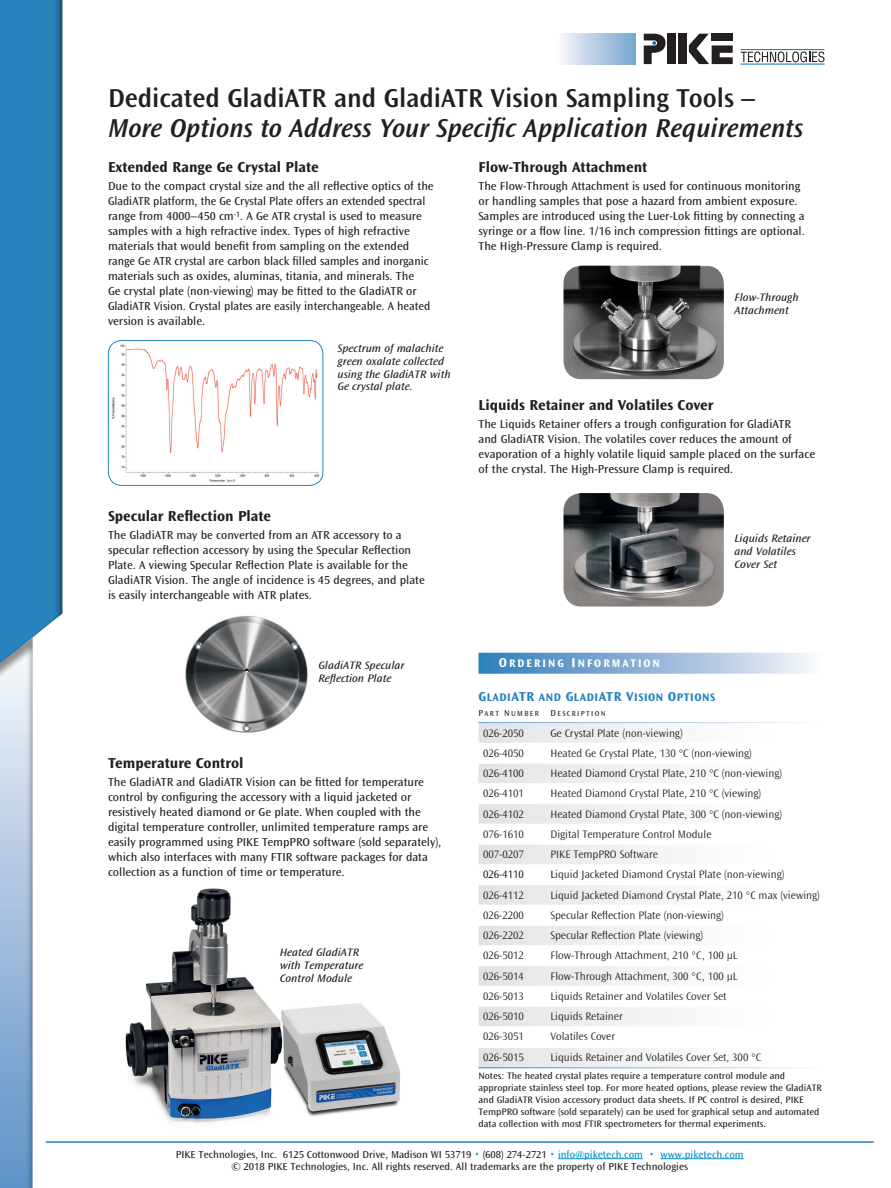
<style>
.page{position:relative;width:891px;height:1188px;background:#fff}
.page>*{position:absolute;margin:0;border:0;box-sizing:border-box;transform-origin:0 0}
.t1{font:italic 600 27px "Ocean Sans Std";color:#231f20}
.t2{font:600 27px "Ocean Sans Std";color:#231f20}
.t3{font:700 15px "Ocean Sans Std";color:#231f20}
.t4{font:12px/15px "Ocean Sans Std";color:#231f20}
.t5{font:11.55px "Ocean Sans Std Bold SC850";letter-spacing:.045em;color:#2583bd}
.t6{font:11.55px "Ocean Sans Std Bold SC850";letter-spacing:.175em;color:#fff}
.t7{font:300 11.25px "Ocean Sans Std";color:#231f20}
.t8{font:italic 11.25px/12.8px "Ocean Sans Std";color:#231f20;scale:1.06 1}
.t9{font:300 11.25px "Ocean Sans Std";color:#010203}
.t10{font:10.5px/12px "Ocean Sans Std";color:#231f20;text-align:center}
.t11{font:9.75px/12px "Ocean Sans Std";color:#231f20}
.t12{font:7.65px "Ocean Sans Std Book SC850";letter-spacing:.175em;color:#231f20}
.s1{font-size:13.5px}
.s2{font-size:9px}
.s3{color:#010203}
.s4{color:#008fc5}
</style>
<div class="page">
<div style="left:668px;top:34px;width:8px;height:30px;background:#231f20"></div>
<div style="left:678px;top:34px;width:9px;height:30px;background:#231f20"></div>
<svg style="left:689px;top:34px;width:44px;height:30px"></svg>
<svg style="left:644px;top:33px;width:22px;height:31px"></svg>
<hr style="left:741px;top:64px;width:84px;height:1px;background:#0072bc">
<svg style="left:741px;top:52px;width:84px;height:10px"></svg>
<hr style="left:741px;top:49px;width:84px;height:1px;background:#0072bc">
<div style="left:0;top:0;width:63px;height:710px;background:#231f20;opacity:.49"></div>
<div style="left:0;top:636px;width:36px;height:552px;background:#231f20;opacity:.49"></div>
<div style="left:558px;top:34px;width:77px;height:31px;background:linear-gradient(to right,#faf7fb,#76a6d0)"></div>
<hr style="left:558px;top:1158px;width:85px;height:1px;background:#008fc5">
<hr style="left:661px;top:1158px;width:83px;height:1px;background:#008fc5">
<hr style="left:46px;top:1141px;width:828px;height:2px;background:#2a83bd">
<img style="left:185px;top:616px;width:123px;height:117px">
<img style="left:564px;top:266px;width:160px;height:113px">
<img style="left:564px;top:493px;width:160px;height:114px">
<div style="left:478px;top:653px;width:344px;height:21px;background:linear-gradient(to right,#2c7bba,#f9f4fa)"></div>
<div style="left:478px;top:723px;width:344px;height:20px;background:linear-gradient(to right,#e3e4e6,#fff)"></div>
<div style="left:478px;top:764px;width:344px;height:19px;background:linear-gradient(to right,#e3e4e6,#fff)"></div>
<div style="left:478px;top:804px;width:344px;height:20px;background:linear-gradient(to right,#e3e4e6,#fff)"></div>
<div style="left:478px;top:845px;width:344px;height:19px;background:linear-gradient(to right,#e3e4e6,#fff)"></div>
<div style="left:478px;top:885px;width:344px;height:20px;background:linear-gradient(to right,#e3e4e6,#fff)"></div>
<div style="left:478px;top:926px;width:344px;height:19px;background:linear-gradient(to right,#e3e4e6,#fff)"></div>
<div style="left:478px;top:966px;width:344px;height:20px;background:linear-gradient(to right,#e3e4e6,#fff)"></div>
<div style="left:478px;top:1007px;width:344px;height:19px;background:linear-gradient(to right,#e3e4e6,#fff)"></div>
<div style="left:478px;top:1048px;width:344px;height:19px;background:linear-gradient(to right,#e3e4e6,#fff)"></div>
<img style="left:111px;top:344px;width:212px;height:140px">
<div style="left:108px;top:340px;width:215px;height:146px;border:1px solid #2583bd;border-radius:14px"></div>
<img style="left:125px;top:888px;width:275px;height:235px">
<h1 class="t2" style="left:108px;top:83px;width:648px">Dedicated GladiATR and GladiATR Vision Sampling Tools –</h1>
<h1 class="t1" style="left:108px;top:113px;width:697px">More Options to Address Your Specific Application Requirements</h1>
<p class="t3" style="left:108px;top:158px;width:212px">Extended Range Ge Crystal Plate</p>
<p class="t4" style="left:108px;top:178px;width:327px">Due to the compact crystal size and the all reflective optics of the GladiATR platform, the Ge Crystal Plate offers an extended spectral range from 4000–450 cm<sup>-1</sup>. A Ge ATR crystal is used to measure samples with a high refractive index. Types of high refractive materials that would benefit from sampling on the extended range Ge ATR crystal are carbon black filled samples and inorganic materials such as oxides, aluminas, titania, and minerals. The<br>Ge crystal plate (non-viewing) may be fitted to the GladiATR or GladiATR Vision. Crystal plates are easily interchangeable. A heated version is available.</p>
<p class="t3" style="left:478px;top:158px;width:170px">Flow-Through Attachment</p>
<p class="t4" style="left:478px;top:178px;width:328px">The Flow-Through Attachment is used for continuous monitoring or handling samples that pose a hazard from ambient exposure.<br>Samples are introduced using the Luer-Lok fitting by connecting a syringe or a flow line. 1/16 inch compression fittings are optional.<br>The High-Pressure Clamp is required.</p>
<p class="t8" style="left:734px;top:291px;width:62px">Flow-Through<br>Attachment</p>
<p class="t8" style="left:338px;top:342px;width:108px">Spectrum of malachite green oxalate collected using the GladiATR with<br>Ge crystal plate.</p>
<p class="t3" style="left:108px;top:508px;width:165px">Specular Reflection Plate</p>
<p class="t4" style="left:108px;top:528px;width:318px">The GladiATR may be converted from an ATR accessory to a specular reflection accessory by using the Specular Reflection Plate. A viewing Specular Reflection Plate is available for the GladiATR Vision. The angle of incidence is 45 degrees, and plate is easily interchangeable with ATR plates.</p>
<p class="t8" style="left:318px;top:659px;width:83px">GladiATR Specular<br>Reflection Plate</p>
<p class="t3" style="left:108px;top:755px;width:137px">Temperature Control</p>
<p class="t4" style="left:108px;top:775px;width:335px">The GladiATR and GladiATR Vision can be fitted for temperature control by configuring the accessory with a liquid jacketed or resistively heated diamond or Ge plate. When coupled with the digital temperature controller, unlimited temperature ramps are easily programmed using PIKE TempPRO software (sold separately), which also interfaces with many FTIR software packages for data collection as a function of time or temperature.</p>
<p class="t8" style="left:280px;top:946px;width:81px">Heated GladiATR with Temperature<br>Control Module</p>
<p class="t3" style="left:478px;top:397px;width:237px">Liquids Retainer and Volatiles Cover</p>
<p class="t4" style="left:478px;top:417px;width:338px">The Liquids Retainer offers a trough configuration for GladiATR<br>and GladiATR Vision. The volatiles cover reduces the amount of evaporation of a highly volatile liquid sample placed on the surface of the crystal. The High-Pressure Clamp is required.</p>
<p class="t8" style="left:734px;top:533px;width:73px">Liquids Retainer and Volatiles<br>Cover Set</p>
<p class="t6" style="left:499px;top:657px;width:114px"><span class="s1">O</span>RDERING <span class="s1">I</span> NFORMA</p>
<p class="t6" style="left:630px;top:657px;width:31px">TION</p>
<p class="t5" style="left:478px;top:690px;width:238px"><span class="s1">G</span>LADI<span class="s1">ATR</span> AND <span class="s1">G</span>LADI<span class="s1">ATR V</span>ISION <span class="s1">O</span>PTIONS</p>
<p class="t12" style="left:478px;top:710px;width:62px"><span class="s2">P</span>ART <span class="s2">N</span>UMBER</p>
<p class="t12" style="left:550px;top:710px;width:55px"><span class="s2">D</span>ESCRIPTION</p>
<p class="t7" style="left:483px;top:727px;width:42px">026-2050</p>
<p class="t7" style="left:550px;top:727px;width:134px">Ge Crystal Plate (non-viewing)</p>
<p class="t7" style="left:483px;top:747px;width:42px">026-4050</p>
<p class="t7" style="left:550px;top:747px;width:203px">Heated Ge Crystal Plate, 130 °C (non-viewing)</p>
<p class="t7" style="left:483px;top:767px;width:42px">026-4100</p>
<p class="t7" style="left:550px;top:767px;width:233px">Heated Diamond Crystal Plate, 210 °C (non-viewing)</p>
<p class="t7" style="left:483px;top:788px;width:42px">026-4101</p>
<p class="t7" style="left:550px;top:788px;width:212px">Heated Diamond Crystal Plate, 210 °C (viewing)</p>
<p class="t7" style="left:483px;top:808px;width:42px">026-4102</p>
<p class="t7" style="left:550px;top:808px;width:233px">Heated Diamond Crystal Plate, 300 °C (non-viewing)</p>
<p class="t7" style="left:483px;top:828px;width:42px">076-1610</p>
<p class="t7" style="left:550px;top:828px;width:162px">Digital Temperature Control Module</p>
<p class="t7" style="left:483px;top:848px;width:42px">007-0207</p>
<p class="t7" style="left:550px;top:848px;width:109px">PIKE TempPRO Software</p>
<p class="t9" style="left:483px;top:869px;width:42px">026-4110</p>
<p class="t7" style="left:550px;top:869px;width:235px"><span class="s3">L</span>iquid Jacketed Diamond Crystal Plate (non-viewing)</p>
<p class="t7" style="left:483px;top:889px;width:42px">026-4112</p>
<p class="t7" style="left:550px;top:889px;width:271px">Liquid Jacketed Diamond Crystal Plate, 210 °C max (viewing)</p>
<p class="t7" style="left:483px;top:909px;width:42px">026-2200</p>
<p class="t7" style="left:550px;top:909px;width:175px">Specular Reflection Plate (non-viewing)</p>
<p class="t7" style="left:483px;top:929px;width:42px">026-2202</p>
<p class="t7" style="left:550px;top:929px;width:154px">Specular Reflection Plate (viewing)</p>
<p class="t7" style="left:483px;top:950px;width:42px">026-5012</p>
<p class="t7" style="left:550px;top:950px;width:189px">Flow-Through Attachment, 210 °C, 100 µL</p>
<p class="t7" style="left:483px;top:970px;width:42px">026-5014</p>
<p class="t7" style="left:550px;top:970px;width:189px">Flow-Through Attachment, 300 °C, 100 µL</p>
<p class="t7" style="left:483px;top:990px;width:42px">026-5013</p>
<p class="t7" style="left:550px;top:990px;width:178px">Liquids Retainer and Volatiles Cover Set</p>
<p class="t7" style="left:483px;top:1010px;width:42px">026-5010</p>
<p class="t7" style="left:550px;top:1010px;width:74px">Liquids Retainer</p>
<p class="t7" style="left:483px;top:1031px;width:42px">026-3051</p>
<p class="t7" style="left:550px;top:1031px;width:66px">Volatiles Cover</p>
<p class="t7" style="left:483px;top:1051px;width:42px">026-5015</p>
<p class="t7" style="left:550px;top:1051px;width:212px">Liquids Retainer and Volatiles Cover Set, 300 °C</p>
<p class="t11" style="left:478px;top:1070px;width:345px">Notes: The heated crystal plates require a temperature control module and appropriate stainless steel top. For more heated options, please review the GladiATR and GladiATR Vision accessory product data sheets. If PC control is desired, PIKE TempPRO software (sold separately) can be used for graphical setup and automated data collection with most FTIR spectrometers for thermal experiments.</p>
<p class="t10" style="left:176px;top:1148px;width:569px">PIKE Technologies, Inc. 6125 Cottonwood Drive, Madison WI 53719 <sup>.</sup> (608) 274-2721 <sup>.</sup> <span class="s4">info@piketech.com</span> <sup>.</sup> <span class="s4">www.piketech.com </span>© 2018 PIKE Technologies, Inc. All rights reserved. All trademarks are the property of PIKE Technologies</p>
</div>
